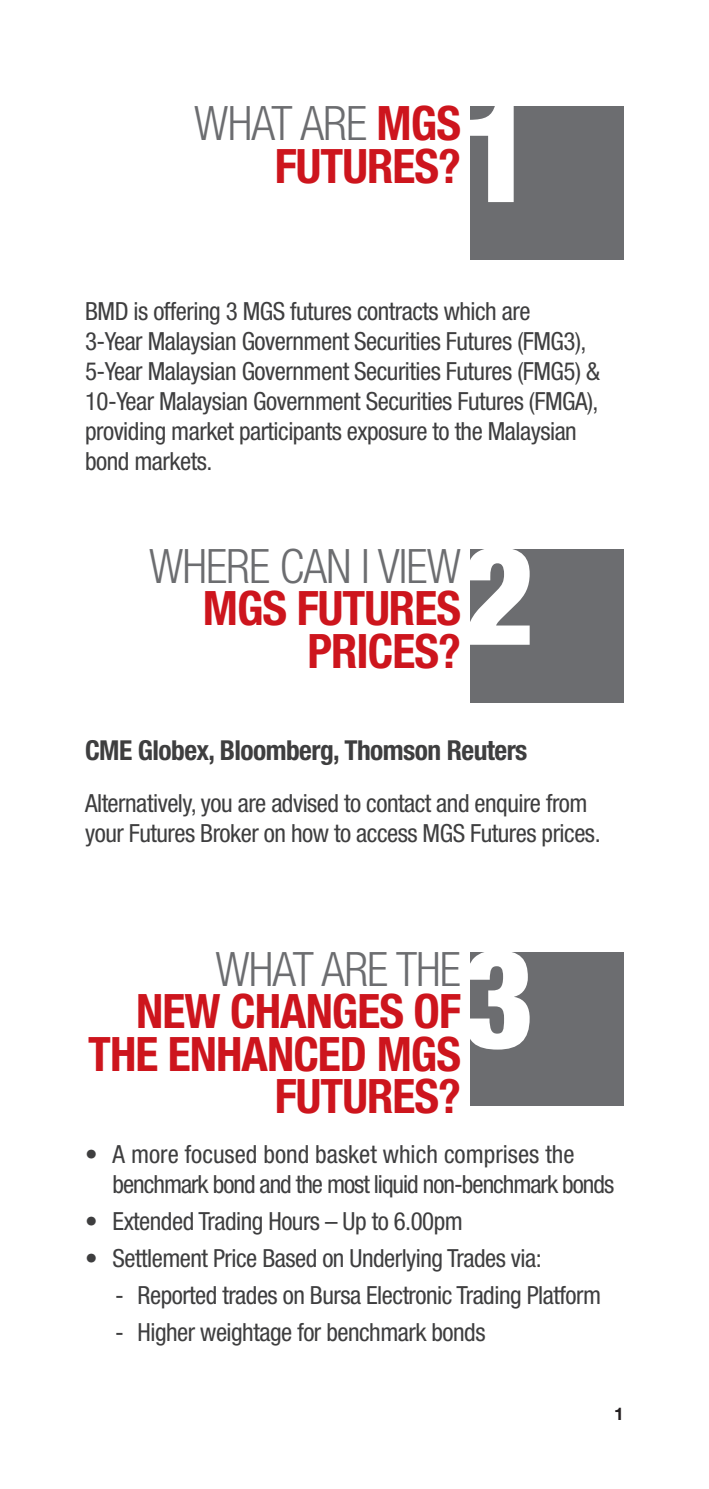
<style>
.page{position:relative;width:709px;height:1489px;background:#fff}
.page>*{position:absolute;margin:0;border:0;box-sizing:border-box;transform-origin:0 0}
.t1{font:900 condensed 137.5px "Helvetica Neue LT Std";color:#fff}
.t2{font:700 condensed 47.5px/42.5px "Helvetica Neue LT Std";letter-spacing:-.02em;color:#cd151d;text-align:right}
.t3{font:700 condensed 27.5px "Helvetica Neue LT Std";letter-spacing:-.02em;color:#3e3e3f}
.t4{font:condensed 25px/30px "Helvetica Neue LT Std";letter-spacing:-.02em;color:#3e3e3f}
.t5{font:condensed 25px/30px "Helvetica Neue LT Std";letter-spacing:-.04em;color:#3e3e3f}
.t6{font:700 17.5px "Helvetica Neue LT Std";color:#231f20}
.s1{font-weight:300;color:#6c6d70}
</style>
<div class="page">
<div style="left:470px;top:106px;width:154px;height:154px;background:#6c6d70"></div>
<div style="left:470px;top:549px;width:154px;height:153px;background:#6c6d70"></div>
<div style="left:470px;top:951px;width:154px;height:154px;background:#6c6d70"></div>
<p class="t2" style="left:194px;top:101px;width:268px"><span class="s1">WHAT ARE</span> MGS<br>FUTURES?</p>
<p class="t1" style="left:463px;top:68px;width:73px">1</p>
<p class="t4" style="left:85px;top:296px;width:516px">BMD is offering 3 MGS futures contracts which are<br>3-Year Malaysian Government Securities Futures (FMG3), 5-Year Malaysian Government Securities Futures (FMG5) &amp; 10-Year Malaysian Government Securities Futures (FMGA), providing market participants exposure to the Malaysian bond markets.</p>
<p class="t1" style="left:463px;top:511px;width:73px">2</p>
<p class="t2" style="left:149px;top:544px;width:313px"><span class="s1">WHERE CAN I VIEW<br></span>MGS FUTURES<br>PRICES?</p>
<p class="t3" style="left:85px;top:733px;width:444px">CME Globex, Bloomberg, Thomson Reuters</p>
<p class="t4" style="left:85px;top:787px;width:517px">Alternatively, you are advised to contact and enquire from your Futures Broker on how to access MGS Futures prices.</p>
<p class="t1" style="left:463px;top:913px;width:73px">3</p>
<p class="t2" style="left:88px;top:947px;width:374px"><span class="s1">WHAT ARE THE<br></span>NEW CHANGES OF<br>THE ENHANCED MGS<br>FUTURES?</p>
<p class="t5" style="left:113px;top:1138px;width:503px;text-indent:-28px">• A more focused bond basket which comprises the benchmark bond and the most liquid non-benchmark bonds</p>
<p class="t4" style="left:85px;top:1205px;width:379px">• Extended Trading Hours – Up to 6.00pm</p>
<p class="t4" style="left:85px;top:1242px;width:458px">• Settlement Price Based on Underlying Trades via:</p>
<p class="t4" style="left:115px;top:1279px;width:487px">- Reported trades on Bursa Electronic Trading Platform</p>
<p class="t4" style="left:115px;top:1316px;width:372px">- Higher weightage for benchmark bonds</p>
<p class="t6" style="left:614px;top:1402px;width:11px">1</p>
</div>
